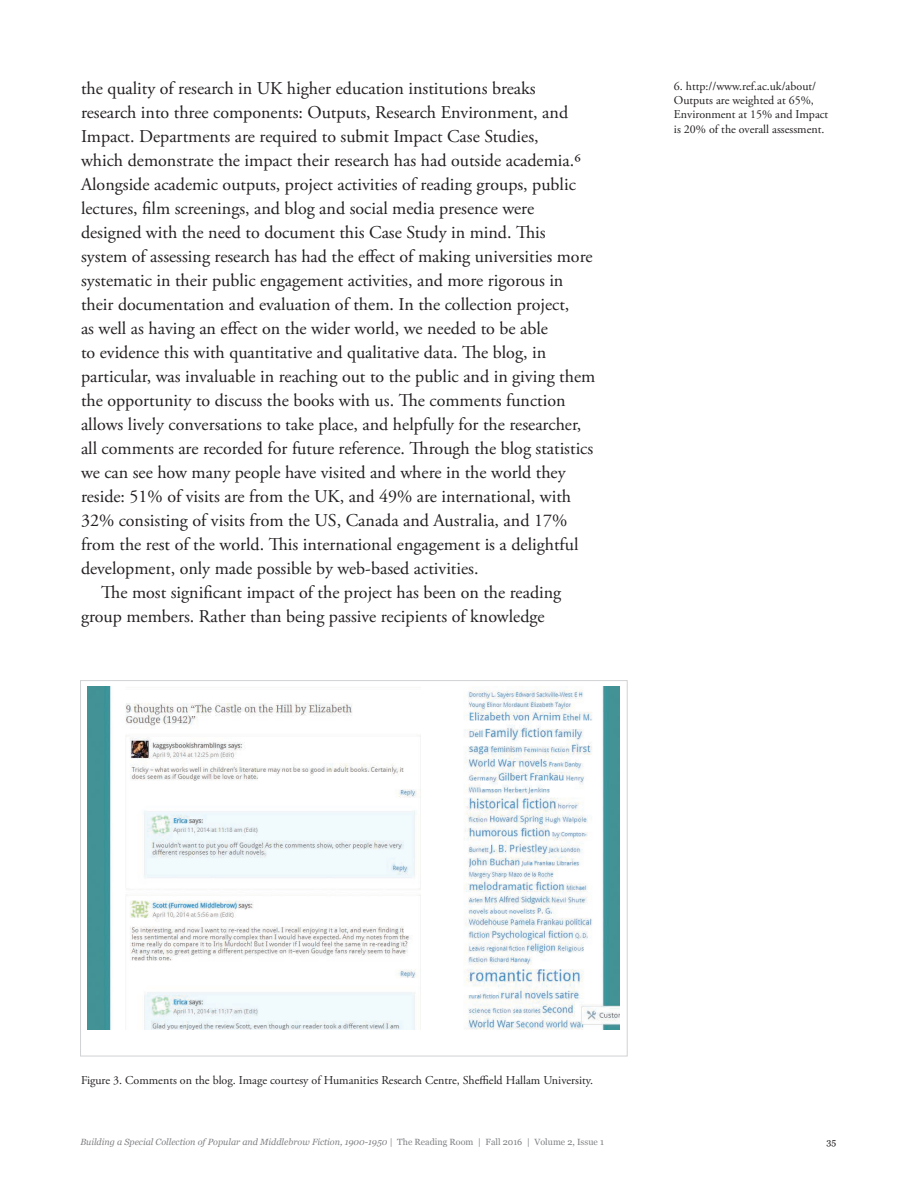
<style>
.page{position:relative;width:918px;height:1188px;background:#fff}
.page>*{position:absolute;margin:0;border:0;box-sizing:border-box;transform-origin:0 0}
.t1{font:18px/24px "Adobe Garamond Pro";color:#231f20}
.t2{font:12px/14.4px "Adobe Garamond Pro";color:#231f20}
.t3{font:italic 9px "Georgia";color:#808285}
.t4{font:9px "Georgia";color:#231f20}
.s1{font-style:normal}
</style>
<div class="page">
<img style="left:88px;top:687px;width:532px;height:342px">
<p class="t1" style="left:81px;top:77px;width:516px">the quality of research in UK higher education institutions breaks research into three components: Outputs, Research Environment, and Impact. Departments are required to submit Impact Case Studies,<br>which demonstrate the impact their research has had outside academia.6<br>Alongside academic outputs, project activities of reading groups, public lectures, flm screenings, and blog and social media presence were designed with the need to document this Case Study in mind. Tis system of assessing research has had the efect of making universities more systematic in their public engagement activities, and more rigorous in their documentation and evaluation of them. In the collection project,<br>as well as having an efect on the wider world, we needed to be able<br>to evidence this with quantitative and qualitative data. Te blog, in particular, was invaluable in reaching out to the public and in giving them the opportunity to discuss the books with us. Te comments function allows lively conversations to take place, and helpfully for the researcher, all comments are recorded for future reference. Trough the blog statistics we can see how many people have visited and where in the world they reside: 51% of visits are from the UK, and 49% are international, with 32% consisting of visits from the US, Canada and Australia, and 17% from the rest of the world. Tis international engagement is a delightful development, only made possible by web-based activities.</p>
<p class="t1" style="left:81px;top:581px;width:482px;text-indent:20px">Te most signifcant impact of the project has been on the reading group members. Rather than being passive recipients of knowledge</p>
<p class="t2" style="left:674px;top:79px;width:156px">6. http://www.ref.ac.uk/about/<br>Outputs are weighted at 65%,<br>Environment at 15% and Impact is 20% of the overall assessment.</p>
<p class="t2" style="left:81px;top:1074px;width:514px">Figure 3. Comments on the blog. Image courtesy of Humanities Research Centre, Shefeld Hallam University.</p>
<p class="t3" style="left:80px;top:1135px;width:525px">Building a Special Collection of Popular and Middlebrow Fiction, 1900-1950 | <span class="s1">The Reading Room | Fall 2016 | Volume 2, Issue 1</span></p>
<p class="t4" style="left:826px;top:1135px;width:11px">35</p>
</div>
